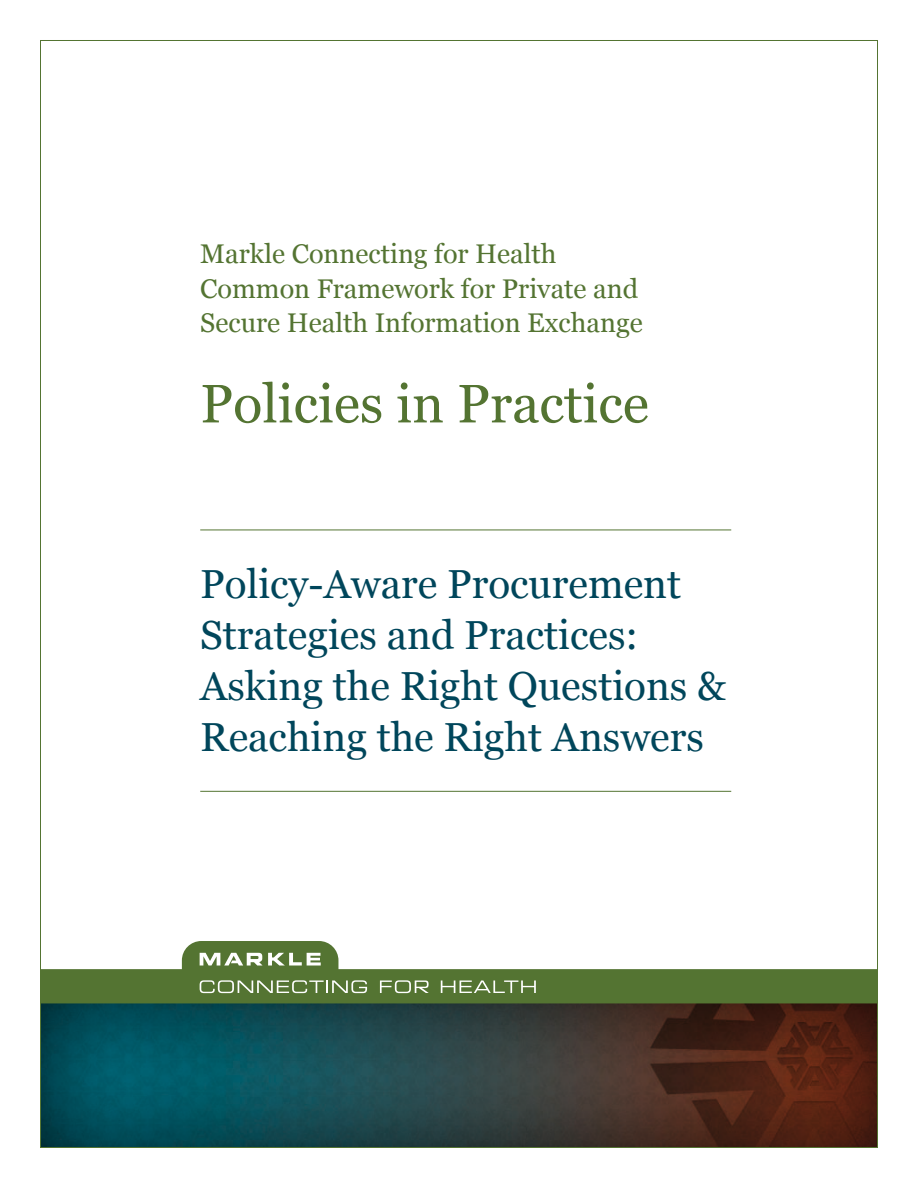
<style>
.page{position:relative;width:918px;height:1188px;background:#fff}
.page>*{position:absolute;margin:0;border:0;box-sizing:border-box;transform-origin:0 0}
.t1{font:54px "Georgia";color:#547432}
.t2{font:40.5px/51px "Georgia";color:#00465b}
.t3{font:27px/34.5px "Georgia";color:#547432}
</style>
<div class="page">
<img style="left:42px;top:1003px;width:834px;height:143px">
<hr style="left:200px;top:530px;width:531px;height:1px;background:#547432">
<hr style="left:200px;top:791px;width:531px;height:1px;background:#547432">
<svg style="left:41px;top:941px;width:837px;height:62px;fill:#547432"></svg>
<svg style="left:200px;top:980px;width:167px;height:13px"></svg>
<svg style="left:441px;top:981px;width:95px;height:12px"></svg>
<svg style="left:380px;top:980px;width:49px;height:13px"></svg>
<p class="t3" style="left:200px;top:237px;width:444px">Markle Connecting for Health<br>Common Framework for Private and<br>Secure Health Information Exchange</p>
<h1 class="t1" style="left:200px;top:371px;width:450px">Policies in Practice</h1>
<p class="t2" style="left:200px;top:559px;width:527px">Policy-Aware Procurement<br>Strategies and Practices:<br>Asking the Right Questions &amp;<br>Reaching the Right Answers</p>
</div>
